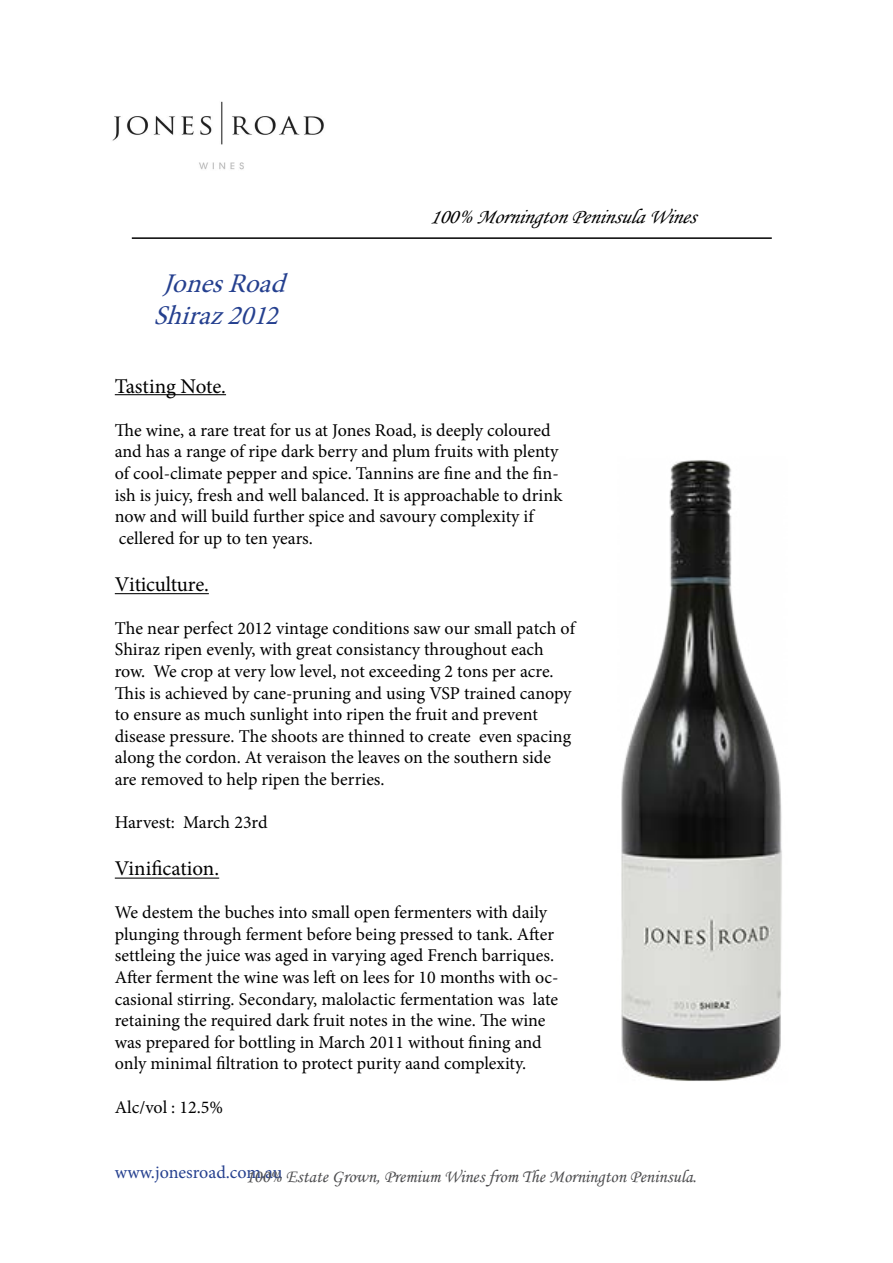
<style>
.page{position:relative;width:893px;height:1263px;background:#fff}
.page>*{position:absolute;margin:0;border:0;box-sizing:border-box;transform-origin:0 0}
.t1{font:italic 27px/32.4px "Minion Pro";color:#25408f}
.t2{font:21px "Minion Pro";letter-spacing:-.01em;color:#000}
.t3{font:italic 21px "Monotype Corsiva";color:#000}
.t4{font:18px/21.6px "Minion Pro";color:#000}
.t5{font:18px "Monotype Corsiva";color:#4d4d4f}
.t6{font:18px "Minion Pro";color:#25408f}
.s1{font-style:inherit}
</style>
<div class="page">
<img style="left:112px;top:101px;width:212px;height:69px">
<hr style="left:115px;top:394px;width:111px;height:1px;background:#000">
<hr style="left:115px;top:877px;width:104px;height:2px;background:#000">
<hr style="left:115px;top:593px;width:94px;height:1px;background:#000">
<hr style="left:132px;top:237px;width:640px;height:2px;background:#000">
<img style="left:621px;top:460px;width:161px;height:621px">
<h1 class="t1" style="left:153px;top:267px;width:144px;text-indent:9px">Jones Road<br>Shiraz201<span class="s1">2</span></h1>
<p class="t3" style="left:429px;top:204px;width:273px">100% Morning tonPeninsulaWines</p>
<p class="t2" style="left:115px;top:372px;width:113px">Tasting Note.</p>
<p class="t4" style="left:115px;top:419px;width:449px">The wine, a rare treat for us at Jones Road, is deeply coloured and has a range of ripe dark berry and plum fruits with plenty of cool-climate pepper and spice. Tannins are fine and the fin&shy;ish is juicy, fresh and well balanced. It is approachable to drink now and will build further spice and savoury complexity if cellered for up to ten years.</p>
<p class="t2" style="left:115px;top:570px;width:96px">Viticulture.</p>
<p class="t4" style="left:115px;top:617px;width:462px">The near perfect 2012 vintage conditions saw our small patch of Shiraz ripen evenly, with great consistancy throughout each row. We crop at very low level, not exceeding 2 tons per acre.<br>This is achieved by cane-pruning and using VSP trained canopy to ensure as much sunlight into ripen the fruit and prevent disease pressure. The shoots are thinned to create even spacing along the cordon. At veraison the leaves on the southern side are removed to help ripen the berries.</p>
<p class="t4" style="left:115px;top:812px;width:154px">Harvest: March 23rd</p>
<p class="t2" style="left:115px;top:854px;width:106px">Vinification.</p>
<p class="t4" style="left:115px;top:902px;width:445px">We destem the buches into small open fermenters with daily plunging through ferment before being pressed to tank. After settleing the juice was aged in varying aged French barriques.<br>After ferment the wine was left on lees for 10 months with oc&shy;casional stirring. Secondary, malolactic fermentation was late retaining the required dark fruit notes in the wine. The wine was prepared for bottling in March 2011 without fining and only minimal filtration to protect purity aand complexity.</p>
<p class="t4" style="left:115px;top:1096px;width:110px">Alc/vol : 12.5%</p>
<p class="t6" style="left:115px;top:1160px;width:169px">www.jonesroad.com.au</p>
<p class="t5" style="left:246px;top:1165px;width:452px">100% Estate Grown, Premium Wines from The Mornington Peninsula.</p>
</div>
